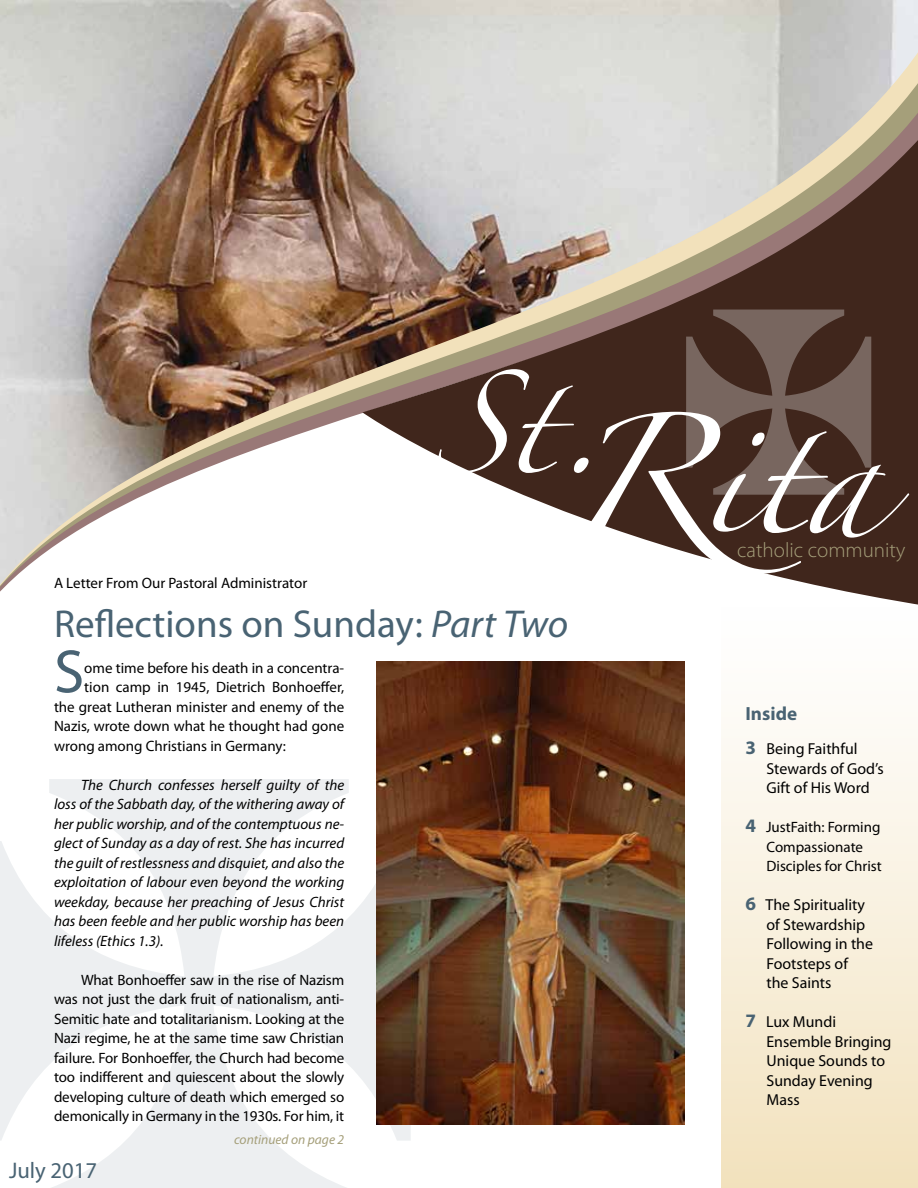
<style>
.page{position:relative;width:918px;height:1188px;background:#fff}
.page>*{position:absolute;margin:0;border:0;box-sizing:border-box;transform-origin:0 0}
.t1{font:108px "Zapfino";color:#fff}
.t2{font:92.85px "Zapfino";color:#fff}
.t3{font:61.5px "Myriad Pro";color:#496373}
.t4{font:39px "Myriad Pro";color:#496373}
.t5{font:22.65px "Myriad Pro";color:#496373}
.t6{font:300 21px "Myriad Pro";color:#a59f7a}
.t7{font:700 19.05px "Myriad Pro";color:#496373}
.t8{font:15.9px/19.5px "Myriad Pro";color:#000}
.t9{font:15px/19.5px "Myriad Pro";color:#000;text-align:justify}
.t10{font:italic 15px/19.5px "Myriad Pro";color:#000;text-align:justify}
.t11{font:italic 13.5px "Myriad Pro";color:#a59f7a}
.s1{font-style:italic}
.s2{font-weight:700;font-size:19.05px;color:#496373}
</style>
<div class="page">
<img style="left:0;top:0;width:918px;height:32px">
<svg style="left:0;top:32px;width:918px;height:32px;background:#c7c2bb"></svg>
<svg style="left:0;top:64px;width:918px;height:30px;background:#c7c0b8"></svg>
<svg style="left:0;top:94px;width:918px;height:31px;background:#c3bcb5"></svg>
<img style="left:0;top:125px;width:362px;height:467px">
<svg style="left:362px;top:125px;width:556px;height:480px"></svg>
<div style="left:721px;top:607px;width:197px;height:581px;background:linear-gradient(to bottom,#fff,#f2e2be)"></div>
<img style="left:376px;top:662px;width:308px;height:462px">
<div style="left:686px;top:306px;width:185px;height:189px;background:#40261c"></div>
<svg style="left:376px;top:771px;width:35px;height:354px;background:#5d3d26"></svg>
<p class="t9" style="left:54px;top:573px;width:255px">A Letter From Our Pastoral Administrator</p>
<h2 class="t2" style="left:430px;top:385px;width:177px">St.</h2>
<h1 class="t1" style="left:563px;top:431px;width:319px">Rita</h1>
<h3 class="t6" style="left:737px;top:537px;width:170px">catholic community</h3>
<h3 class="t4" style="left:54px;top:600px;width:516px">Reflections on Sunday: <span class="s1">Part Two</span></h3>
<h3 class="t3" style="left:54px;top:634px;width:32px">S</h3>
<p class="t9" style="left:84px;top:658px;width:261px">ome time before his death in a concentra-</p>
<p class="t9" style="left:84px;top:677px;width:261px">tion camp in 1945, Dietrich Bonhoeffer,</p>
<p class="t9" style="left:54px;top:697px;width:292px">the great Lutheran minister and enemy of the</p>
<p class="t9" style="left:54px;top:716px;width:292px">Nazis, wrote down what he thought had gone</p>
<p class="t9" style="left:54px;top:736px;width:234px">wrong among Christians in Germany:</p>
<p class="t10" style="left:54px;top:775px;width:292px;text-indent:27px">The Church confesses herself guilty of the loss of the Sabbath day, of the withering away of her public worship, and of the contemptuous ne&shy;glect of Sunday as a day of rest. She has incurred the guilt of restlessness and disquiet, and also the exploitation of labour even beyond the working weekday, because her preaching of Jesus Christ has been feeble and her public worship has been lifeless (Ethics 1.3).</p>
<p class="t9" style="left:54px;top:970px;width:292px;text-indent:27px">What Bonhoeffer saw in the rise of Nazism was not just the dark fruit of nationalism, anti-Semitic hate and totalitarianism. Looking at the Nazi regime, he at the same time saw Christian failure. For Bonhoeffer, the Church had become too indifferent and quiescent about the slowly developing culture of death which emerged so demonically in Germany in the 1930s. For him, it</p>
<h3 class="t5" style="left:9px;top:1156px;width:90px">July 2017</h3>
<p class="t11" style="left:234px;top:1131px;width:112px">continued on page 2</p>
<p class="t7" style="left:746px;top:702px;width:53px">Inside</p>
<p class="t8" style="left:767px;top:739px;width:119px;text-indent:-21px"><span class="s2">3</span> Being Faithful<br>Stewards of God’s<br>Gift of His Word</p>
<p class="t9" style="left:767px;top:817px;width:117px;text-align:left;text-indent:-21px"><span class="s2">4</span> JustFaith: Forming<br>Compassionate<br>Disciples for Christ</p>
<p class="t8" style="left:767px;top:895px;width:108px;text-indent:-21px"><span class="s2">6</span> The Spirituality of Stewardship<br>Following in the<br>Footsteps of the Saints</p>
<p class="t8" style="left:767px;top:1012px;width:126px;text-indent:-21px"><span class="s2">7</span> Lux Mundi<br>Ensemble Bringing<br>Unique Sounds to<br>Sunday Evening<br>Mass</p>
</div>
